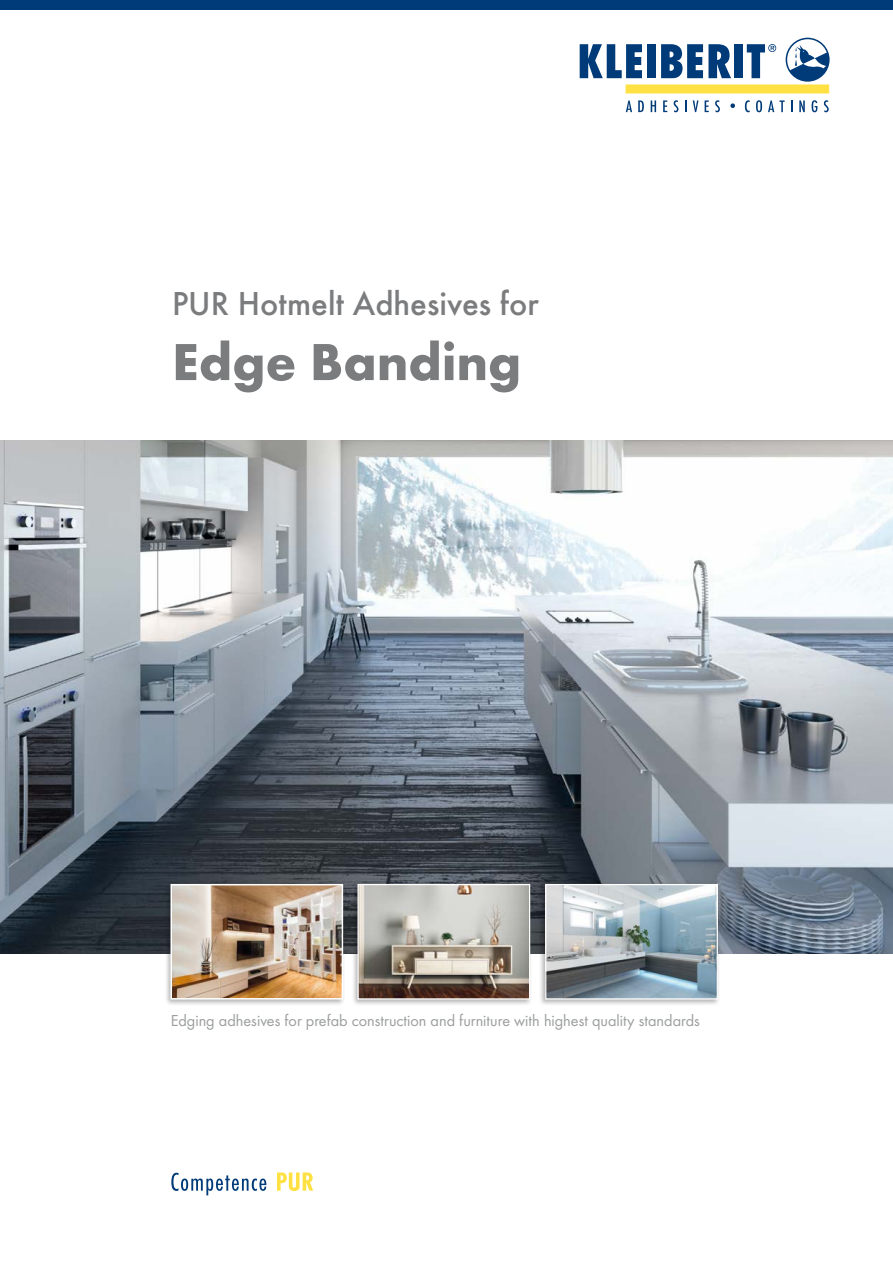
<style>
.page{position:relative;width:893px;height:1263px;background:#fff}
.page>*{position:absolute;margin:0;border:0;box-sizing:border-box;transform-origin:0 0}
.t1{font:700 54px "Futura";color:#7b7c7e}
.t2{font:500 34.5px "Futura";color:#7b7c7e}
.t3{font:16.5px "Futura Boo";color:#9c9e9f}
</style>
<div class="page">
<svg style="left:171px;top:1173px;width:95px;height:22px"></svg>
<svg style="left:277px;top:1172px;width:36px;height:19px"></svg>
<img style="left:0;top:440px;width:893px;height:514px">
<div style="left:164px;top:881px;width:182px;height:125px;background:#000;opacity:.3"></div>
<img style="left:174px;top:887px;width:166px;height:109px">
<div style="left:171px;top:884px;width:172px;height:115px;border:2px solid #fff"></div>
<div style="left:351px;top:881px;width:182px;height:125px;background:#000;opacity:.3"></div>
<img style="left:359px;top:886px;width:169px;height:111px">
<div style="left:357px;top:884px;width:173px;height:115px;border:1px solid #fff"></div>
<div style="left:539px;top:881px;width:182px;height:125px;background:#000;opacity:.3"></div>
<img style="left:547px;top:886px;width:169px;height:111px">
<div style="left:545px;top:884px;width:173px;height:115px;border:1px solid #fff"></div>
<div style="left:0;top:0;width:893px;height:10px;background:#003b79"></div>
<svg style="left:580px;top:44px;width:62px;height:34px"></svg>
<div style="left:647px;top:44px;width:9px;height:34px;background:#003b79"></div>
<svg style="left:661px;top:44px;width:70px;height:34px"></svg>
<div style="left:734px;top:44px;width:9px;height:34px;background:#003b79"></div>
<div style="left:626px;top:85px;width:203px;height:8px;background:#ffe144"></div>
<svg style="left:786px;top:38px;width:44px;height:44px"></svg>
<svg style="left:747px;top:44px;width:29px;height:34px"></svg>
<svg style="left:626px;top:100px;width:6px;height:12px"></svg>
<svg style="left:638px;top:100px;width:6px;height:12px"></svg>
<svg style="left:651px;top:100px;width:5px;height:12px"></svg>
<svg style="left:663px;top:100px;width:4px;height:12px"></svg>
<svg style="left:674px;top:100px;width:4px;height:12px"></svg>
<svg style="left:685px;top:100px;width:2px;height:12px"></svg>
<svg style="left:693px;top:100px;width:5px;height:12px"></svg>
<svg style="left:705px;top:100px;width:4px;height:12px"></svg>
<svg style="left:715px;top:100px;width:5px;height:12px"></svg>
<svg style="left:745px;top:100px;width:5px;height:12px"></svg>
<svg style="left:756px;top:100px;width:6px;height:12px"></svg>
<svg style="left:768px;top:100px;width:17px;height:12px"></svg>
<svg style="left:791px;top:100px;width:1px;height:12px"></svg>
<svg style="left:799px;top:100px;width:6px;height:12px"></svg>
<svg style="left:812px;top:100px;width:5px;height:12px"></svg>
<svg style="left:824px;top:100px;width:5px;height:12px"></svg>
<svg style="left:730px;top:103px;width:5px;height:5px"></svg>
<h2 class="t2" style="left:172px;top:283px;width:368px">PUR Hotmelt Adhesives for</h2>
<h1 class="t1" style="left:172px;top:329px;width:351px">Edge Banding</h1>
<p class="t3" style="left:171px;top:1011px;width:530px">Edging adhesives for prefab construction and furniture with highest quality standards</p>
</div>
